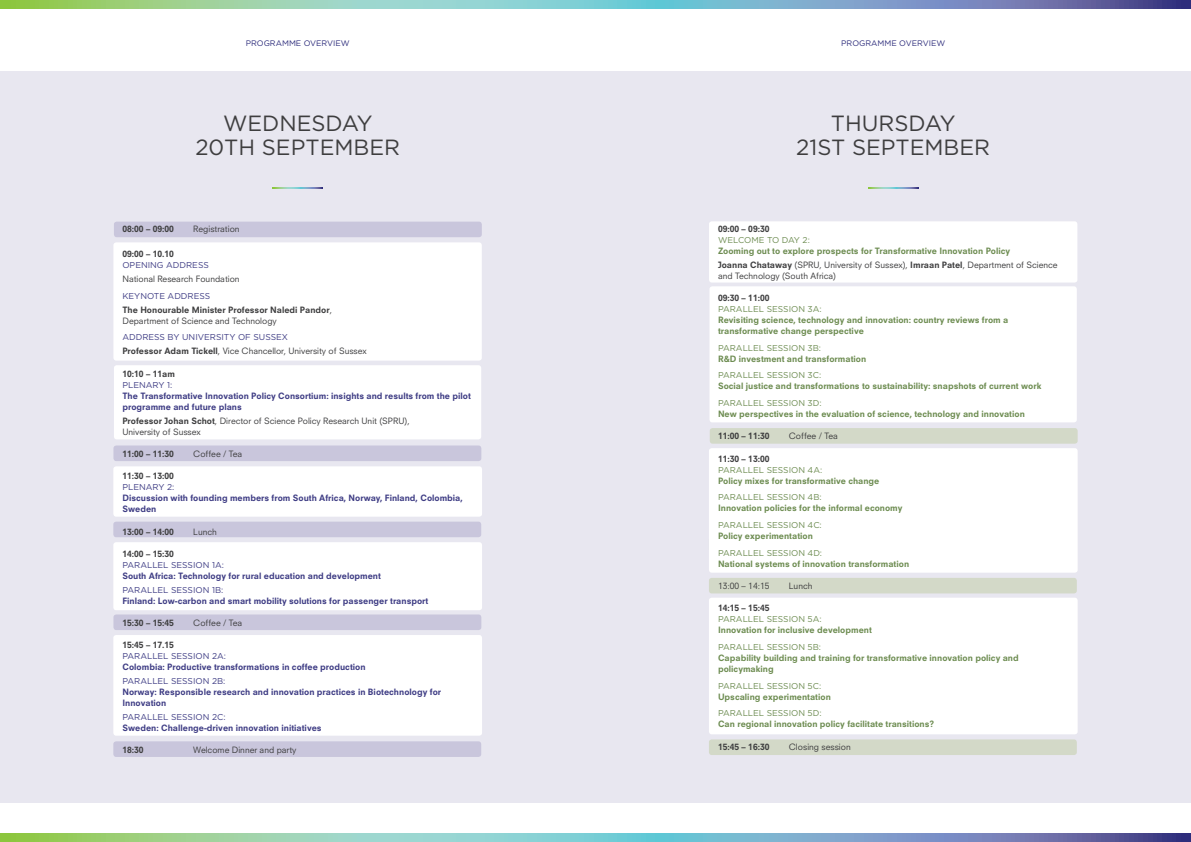
<style>
.page{position:relative;width:1191px;height:842px;background:#fff}
.page>*{position:absolute;margin:0;border:0;box-sizing:border-box;transform-origin:0 0}
.t1{font:22px/24px "Gotham";color:#3e3e3f;text-align:center}
.t2{font:800 8.5px/11px "Neuzeit SLT Std";color:#6d8c51}
.t3{font:800 8.5px/11px "Neuzeit SLT Std";color:#3e3c84}
.t4{font:8.5px/11px "Neuzeit SLT Std";color:#3e3e3f}
.t5{font:800 8.5px/11px "Neuzeit SLT Std";color:#3e3e3f}
.t6{font:8.5px "Gotham";color:#6d8c51}
.t7{font:8.5px "Gotham";color:#3e3c84}
.t8{font:8.5px "Gotham";letter-spacing:-.02em;color:#6d8c51}
.t9{font:8px "Gotham";color:#2e2d7c}
.s1{font-weight:400}
.s2{font-weight:800}
.s3{color:#3e3e3f}
.s4{font-weight:400;color:#3e3e3f}
</style>
<div class="page">
<div style="left:0;top:71px;width:1191px;height:731px;background:#e8e7f0"></div>
<svg style="left:0;top:0;width:1191px;height:9px"></svg>
<svg style="left:0;top:833px;width:1191px;height:9px"></svg>
<svg style="left:273px;top:187px;width:50px;height:2px"></svg>
<svg style="left:868px;top:187px;width:50px;height:2px"></svg>
<div style="left:114px;top:222px;width:368px;height:15px;background:#c9c6dc;border-radius:3px"></div>
<div style="left:113px;top:242px;width:369px;height:119px;background:#fff;border-radius:3px"></div>
<div style="left:114px;top:365px;width:367px;height:74px;background:#fff;border-radius:3px"></div>
<div style="left:113px;top:445px;width:368px;height:16px;background:#c9c6dc;border-radius:3px"></div>
<div style="left:113px;top:522px;width:368px;height:15px;background:#c9c6dc;border-radius:3px"></div>
<div style="left:113px;top:614px;width:368px;height:16px;background:#c9c6dc;border-radius:3px"></div>
<div style="left:113px;top:741px;width:368px;height:16px;background:#c9c6dc;border-radius:3px"></div>
<div style="left:113px;top:466px;width:369px;height:51px;background:#fff;border-radius:3px"></div>
<div style="left:113px;top:542px;width:369px;height:68px;background:#fff;border-radius:3px"></div>
<div style="left:113px;top:635px;width:369px;height:101px;background:#fff;border-radius:3px"></div>
<div style="left:709px;top:221px;width:368px;height:62px;background:#fff;border-radius:3px"></div>
<div style="left:709px;top:286px;width:367px;height:136px;background:#fff;border-radius:3px"></div>
<div style="left:709px;top:428px;width:368px;height:16px;background:#d3d9c8;border-radius:3px"></div>
<div style="left:709px;top:578px;width:367px;height:15px;background:#d3d9c8;border-radius:3px"></div>
<div style="left:709px;top:739px;width:367px;height:16px;background:#d3d9c8;border-radius:3px"></div>
<div style="left:709px;top:448px;width:368px;height:125px;background:#fff;border-radius:3px"></div>
<div style="left:709px;top:598px;width:368px;height:136px;background:#fff;border-radius:3px"></div>
<p class="t9" style="left:246px;top:38px;width:105px">PROGRAMME OVERVIEW</p>
<p class="t9" style="left:841px;top:38px;width:105px">PROGRAMME OVERVIEW</p>
<h1 class="t1" style="left:195px;top:111px;width:206px">WEDNESDAY<br>20TH SEPTEMBER</h1>
<h1 class="t1" style="left:796px;top:111px;width:195px">THURSDAY<br>21ST SEPTEMBER</h1>
<p class="t5" style="left:122px;top:224px;width:53px">08:00 – 09:00</p>
<p class="t4" style="left:193px;top:224px;width:48px">Registration</p>
<p class="t5" style="left:122px;top:249px;width:53px">09:00 – 10.10</p>
<p class="t7" style="left:122px;top:260px;width:88px">OPENING ADDRESS</p>
<p class="t4" style="left:122px;top:274px;width:119px">National Research Foundation</p>
<p class="t7" style="left:122px;top:290px;width:89px">KEYNOTE ADDRESS</p>
<p class="t5" style="left:122px;top:304px;width:211px">The Honourable Minister Professor Naledi Pandor<span class="s1">,<br>Department of Science and Technology</span></p>
<p class="t7" style="left:122px;top:332px;width:167px">ADDRESS BY UNIVERSITY OF SUSSEX</p>
<p class="t4" style="left:122px;top:346px;width:246px"><span class="s2">Professor Adam Tickell</span>, Vice Chancellor, University of Sussex</p>
<p class="t5" style="left:122px;top:368px;width:54px">10:10 – 11am</p>
<p class="t7" style="left:122px;top:379px;width:51px">PLENARY 1:</p>
<p class="t3" style="left:122px;top:390px;width:350px">The Transformative Innovation Policy Consortium: insights and results from the pilot programme and future plans</p>
<p class="t4" style="left:122px;top:415px;width:289px"><span class="s2">Professor Johan Schot</span>, Director of Science Policy Research Unit (SPRU),<br>University of Sussex</p>
<p class="t5" style="left:122px;top:448px;width:53px">11:00 – 11:30</p>
<p class="t4" style="left:193px;top:448px;width:50px">Coffee / Tea</p>
<p class="t5" style="left:122px;top:470px;width:53px">11:30 – 13:00</p>
<p class="t7" style="left:122px;top:482px;width:53px">PLENARY 2:</p>
<p class="t3" style="left:122px;top:492px;width:342px">Discussion with founding members from South Africa, Norway, Finland, Colombia,<br>Sweden</p>
<p class="t5" style="left:122px;top:526px;width:53px">13:00 – 14:00</p>
<p class="t4" style="left:193px;top:526px;width:25px">Lunch</p>
<p class="t5" style="left:122px;top:548px;width:53px">14:00 – 15:30</p>
<p class="t7" style="left:122px;top:559px;width:103px">PARALLEL SESSION 1A:</p>
<p class="t3" style="left:122px;top:570px;width:260px">South Africa: Technology for rural education and development</p>
<p class="t7" style="left:122px;top:584px;width:102px">PARALLEL SESSION 1B:</p>
<p class="t3" style="left:122px;top:595px;width:307px">Finland: Low-carbon and smart mobility solutions for passenger transport</p>
<p class="t5" style="left:122px;top:617px;width:53px">15:30 – 15:45</p>
<p class="t4" style="left:193px;top:617px;width:50px">Coffee / Tea</p>
<p class="t5" style="left:122px;top:640px;width:53px">15:45 – 17.15</p>
<p class="t7" style="left:122px;top:651px;width:105px">PARALLEL SESSION 2A:</p>
<p class="t3" style="left:122px;top:662px;width:245px">Colombia: Productive transformations in coffee production</p>
<p class="t7" style="left:122px;top:676px;width:104px">PARALLEL SESSION 2B:</p>
<p class="t3" style="left:122px;top:686px;width:320px">Norway: Responsible research and innovation practices in Biotechnology for<br>Innovation</p>
<p class="t7" style="left:122px;top:712px;width:105px">PARALLEL SESSION 2C:</p>
<p class="t3" style="left:122px;top:722px;width:201px">Sweden: Challenge-driven innovation initiatives</p>
<p class="t5" style="left:122px;top:745px;width:23px">18:30</p>
<p class="t4" style="left:193px;top:745px;width:105px">Welcome Dinner and party</p>
<p class="t5" style="left:718px;top:223px;width:53px">09:00 – 09:30</p>
<p class="t8" style="left:718px;top:234px;width:93px">WELCOME TO DAY 2:</p>
<p class="t2" style="left:718px;top:244px;width:341px;line-height:13.8px">Zooming out to explore prospects for Transformative Innovation Policy<br><span class="s3">Joanna Chataway</span> <span class="s4">(SPRU, University of Sussex),</span> <span class="s3">Imraan Patel</span><span class="s4">, Department of Science</span></p>
<p class="t4" style="left:718px;top:270px;width:120px">and Technology (South Africa)</p>
<p class="t5" style="left:718px;top:292px;width:53px">09:30 – 11:00</p>
<p class="t6" style="left:718px;top:303px;width:105px">PARALLEL SESSION 3A:</p>
<p class="t2" style="left:718px;top:314px;width:292px">Revisiting science, technology and innovation: country reviews from a transformative change perspective</p>
<p class="t6" style="left:718px;top:342px;width:105px">PARALLEL SESSION 3B:</p>
<p class="t2" style="left:718px;top:353px;width:150px">R&amp;D investment and transformation</p>
<p class="t6" style="left:718px;top:370px;width:105px">PARALLEL SESSION 3C:</p>
<p class="t2" style="left:718px;top:381px;width:325px">Social justice and transformations to sustainability: snapshots of current work</p>
<p class="t6" style="left:718px;top:397px;width:105px">PARALLEL SESSION 3D:</p>
<p class="t2" style="left:718px;top:408px;width:308px">New perspectives in the evaluation of science, technology and innovation</p>
<p class="t5" style="left:718px;top:431px;width:53px">11:00 – 11:30</p>
<p class="t4" style="left:789px;top:431px;width:50px">Coffee / Tea</p>
<p class="t5" style="left:718px;top:453px;width:53px">11:30 – 13:00</p>
<p class="t6" style="left:718px;top:464px;width:106px">PARALLEL SESSION 4A:</p>
<p class="t2" style="left:718px;top:475px;width:163px">Policy mixes for transformative change</p>
<p class="t6" style="left:718px;top:492px;width:105px">PARALLEL SESSION 4B:</p>
<p class="t2" style="left:718px;top:503px;width:186px">Innovation policies for the informal economy</p>
<p class="t6" style="left:718px;top:519px;width:105px">PARALLEL SESSION 4C:</p>
<p class="t2" style="left:718px;top:530px;width:96px">Policy experimentation</p>
<p class="t6" style="left:718px;top:547px;width:106px">PARALLEL SESSION 4D:</p>
<p class="t2" style="left:718px;top:558px;width:193px">National systems of innovation transformation</p>
<p class="t4" style="left:718px;top:580px;width:53px">13:00 – 14:15</p>
<p class="t4" style="left:789px;top:580px;width:25px">Lunch</p>
<p class="t5" style="left:718px;top:603px;width:53px">14:15 – 15:45</p>
<p class="t6" style="left:718px;top:614px;width:105px">PARALLEL SESSION 5A:</p>
<p class="t2" style="left:718px;top:625px;width:155px">Innovation for inclusive development</p>
<p class="t6" style="left:718px;top:641px;width:105px">PARALLEL SESSION 5B:</p>
<p class="t2" style="left:718px;top:652px;width:302px">Capability building and training for transformative innovation policy and policymaking</p>
<p class="t6" style="left:718px;top:680px;width:105px">PARALLEL SESSION 5C:</p>
<p class="t2" style="left:718px;top:691px;width:114px">Upscaling experimentation</p>
<p class="t6" style="left:718px;top:708px;width:105px">PARALLEL SESSION 5D:</p>
<p class="t2" style="left:718px;top:719px;width:218px">Can regional innovation policy facilitate transitions?</p>
<p class="t5" style="left:718px;top:741px;width:53px">15:45 – 16:30</p>
<p class="t4" style="left:789px;top:741px;width:63px">Closing session</p>
</div>
